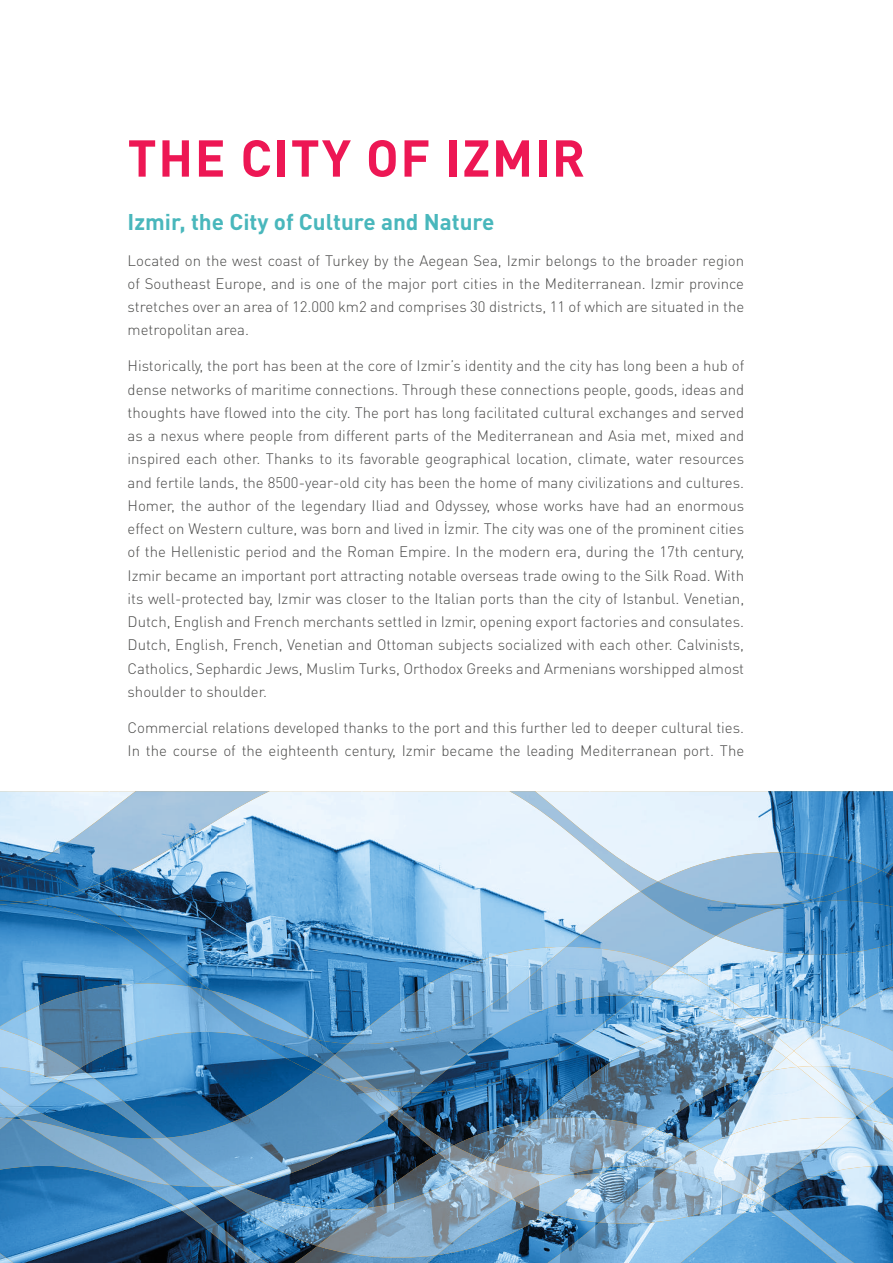
<style>
.page{position:relative;width:893px;height:1263px;background:#fff}
.page>*{position:absolute;margin:0;border:0;box-sizing:border-box;transform-origin:0 0}
.t1{font:700 51px "DIN Pro";letter-spacing:.03em;color:#ed1754}
.t2{font:700 22.5px "DIN Pro";color:#49b7bc}
.t3{font:300 15px/23.2px "DIN Pro";color:#4a4a49;text-align:justify}
</style>
<div class="page">
<img style="left:881px;top:955px;width:12px;height:12px">
<img style="left:267px;top:1255px;width:27px;height:8px">
<img style="left:854px;top:1248px;width:39px;height:15px">
<img style="left:0;top:1248px;width:267px;height:15px">
<img style="left:0;top:955px;width:314px;height:63px">
<img style="left:189px;top:986px;width:125px;height:32px">
<img style="left:671px;top:955px;width:210px;height:12px">
<img style="left:671px;top:967px;width:222px;height:51px">
<img style="left:314px;top:955px;width:357px;height:63px">
<img style="left:0;top:1253px;width:14px;height:10px">
<img style="left:294px;top:1248px;width:560px;height:15px">
<svg style="left:0;top:1018px;width:893px;height:230px;background:#448fc9"></svg>
<img style="left:60px;top:1018px;width:766px;height:237px">
<img style="left:0;top:1025px;width:893px;height:188px">
<img style="left:728px;top:1018px;width:66px;height:40px">
<img style="left:786px;top:1051px;width:26px;height:16px">
<img style="left:153px;top:1138px;width:84px;height:49px">
<img style="left:317px;top:1118px;width:338px;height:140px">
<img style="left:466px;top:1160px;width:100px;height:39px">
<img style="left:0;top:791px;width:893px;height:164px">
<img style="left:0;top:866px;width:81px;height:36px">
<img style="left:640px;top:871px;width:253px;height:65px">
<h1 class="t1" style="left:128px;top:116px;width:459px">THE CITY OF IZMIR</h1>
<h2 class="t2" style="left:128px;top:203px;width:368px">Izmir, the City of Culture and Nature</h2>
<p class="t3" style="left:128px;top:248px;width:618px">Located on the west coast of Turkey by the Aegean Sea, Izmir belongs to the broader region of Southeast Europe, and is one of the major port cities in the Mediterranean. Izmir province stretches over an area of 12.000 km2 and comprises 30 districts, 11 of which are situated in the metropolitan area.</p>
<p class="t3" style="left:128px;top:354px;width:618px">Historically, the port has been at the core of Izmir’s identity and the city has long been a hub of dense networks of maritime connections. Through these connections people, goods, ideas and thoughts have flowed into the city. The port has long facilitated cultural exchanges and served as a nexus where people from different parts of the Mediterranean and Asia met, mixed and inspired each other. Thanks to its favorable geographical location, climate, water resources and fertile lands, the 8500-year-old city has been the home of many civilizations and cultures.<br>Homer, the author of the legendary Iliad and Odyssey, whose works have had an enormous effect on Western culture, was born and lived in İzmir. The city was one of the prominent cities of the Hellenistic period and the Roman Empire. In the modern era, during the 17th century, Izmir became an important port attracting notable overseas trade owing to the Silk Road. With its well-protected bay, Izmir was closer to the Italian ports than the city of Istanbul. Venetian, Dutch, English and French merchants settled in Izmir, opening export factories and consulates.<br>Dutch, English, French, Venetian and Ottoman subjects socialized with each other. Calvinists, Catholics, Sephardic Jews, Muslim Turks, Orthodox Greeks and Armenians worshipped almost shoulder to shoulder.</p>
<p class="t3" style="left:128px;top:715px;width:618px">Commercial relations developed thanks to the port and this further led to deeper cultural ties.<br>In the course of the eighteenth century, Izmir became the leading Mediterranean port. The</p>
</div>
